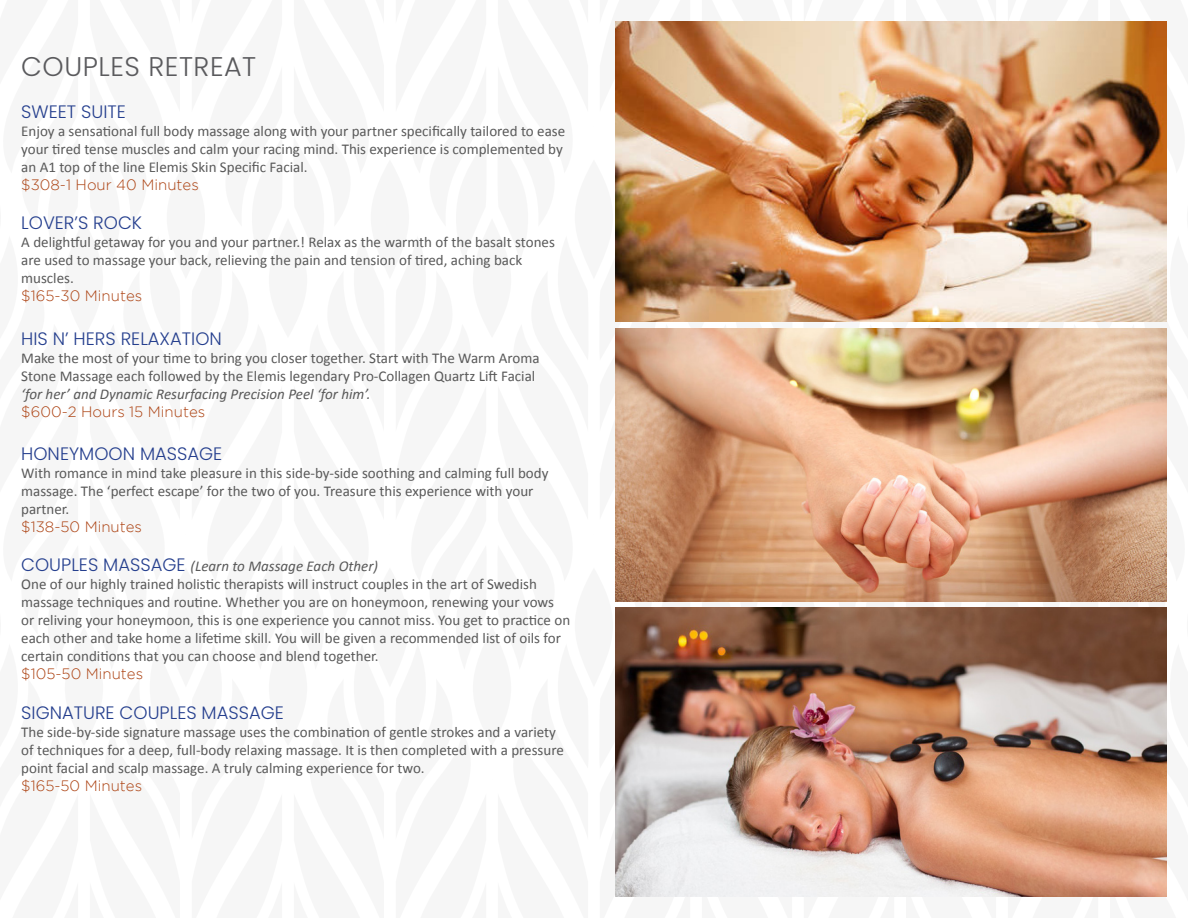
<style>
.page{position:relative;width:1188px;height:918px;background:#fff}
.page>*{position:absolute;margin:0;border:0;box-sizing:border-box;transform-origin:0 0}
.t1{font:300 27px "Poppins";letter-spacing:.02em;color:#5a5a5d}
.t2{font:300 18px "Poppins";color:#253f8e}
.t3{font:15px/18px "Calibri";color:#595959}
.s1{font-family:"Gotham";font-weight:300;color:#ac4212}
.s2{font-style:italic}
.s3{font-family:"Poppins";font-weight:300;font-size:18px;color:#253f8e}
</style>
<div class="page">
<img style="left:615px;top:608px;width:552px;height:289px">
<img style="left:615px;top:328px;width:552px;height:273px">
<img style="left:615px;top:21px;width:552px;height:301px">
<p class="t1" style="left:21px;top:51px;width:237px">COUPLES RETREAT</p>
<p class="t2" style="left:21px;top:101px;width:106px">SWEET SUITE</p>
<p class="t3" style="left:21px;top:122px;width:545px">Enjoy a sensational full body massage along with your partner specifically tailored to ease your tired tense muscles and calm your racing mind. This experience is complemented by an A1 top of the line Elemis Skin Specific Facial.<br><span class="s1">$308-1 Hour 40 Minutes</span></p>
<p class="t2" style="left:21px;top:213px;width:122px">LOVER’S ROCK</p>
<p class="t3" style="left:21px;top:234px;width:535px">A delightful getaway for you and your partner.! Relax as the warmth of the basalt stones are used to massage your back, relieving the pain and tension of tired, aching back muscles.<br><span class="s1">$165-30 Minutes</span></p>
<p class="t2" style="left:21px;top:328px;width:202px">HIS N’ HERS RELAXATION</p>
<p class="t3" style="left:21px;top:349px;width:520px">Make the most of your time to bring you closer together. Start with The Warm Aroma Stone Massage each followed by the Elemis legendary Pro-Collagen Quartz Lift Facial <span class="s2">‘for her’ and Dynamic Resurfacing Precision Peel ‘for him’.<br></span><span class="s1">$600-2 Hours 15 Minutes</span></p>
<p class="t2" style="left:21px;top:443px;width:203px">HONEYMOON MASSAGE</p>
<p class="t3" style="left:21px;top:464px;width:529px">With romance in mind take pleasure in this side-by-side soothing and calming full body massage. The ‘perfect escape’ for the two of you. Treasure this experience with your partner.<br><span class="s1">$138-50 Minutes</span></p>
<p class="t3" style="left:21px;top:558px;width:550px"><span class="s3">COUPLES MASSAGE</span> <span class="s2">(Learn to Massage Each Other)<br></span>One of our highly trained holistic therapists will instruct couples in the art of Swedish massage techniques and routine. Whether you are on honeymoon, renewing your vows or reliving your honeymoon, this is one experience you cannot miss. You get to practice on each other and take home a lifetime skill. You will be given a recommended list of oils for certain conditions that you can choose and blend together.<br><span class="s1">$105-50 Minutes</span></p>
<p class="t2" style="left:21px;top:702px;width:264px">SIGNATURE COUPLES MASSAGE</p>
<p class="t3" style="left:21px;top:723px;width:544px">The side-by-side signature massage uses the combination of gentle strokes and a variety of techniques for a deep, full-body relaxing massage. It is then completed with a pressure point facial and scalp massage. A truly calming experience for two.<br><span class="s1">$165-50 Minutes</span></p>
</div>
